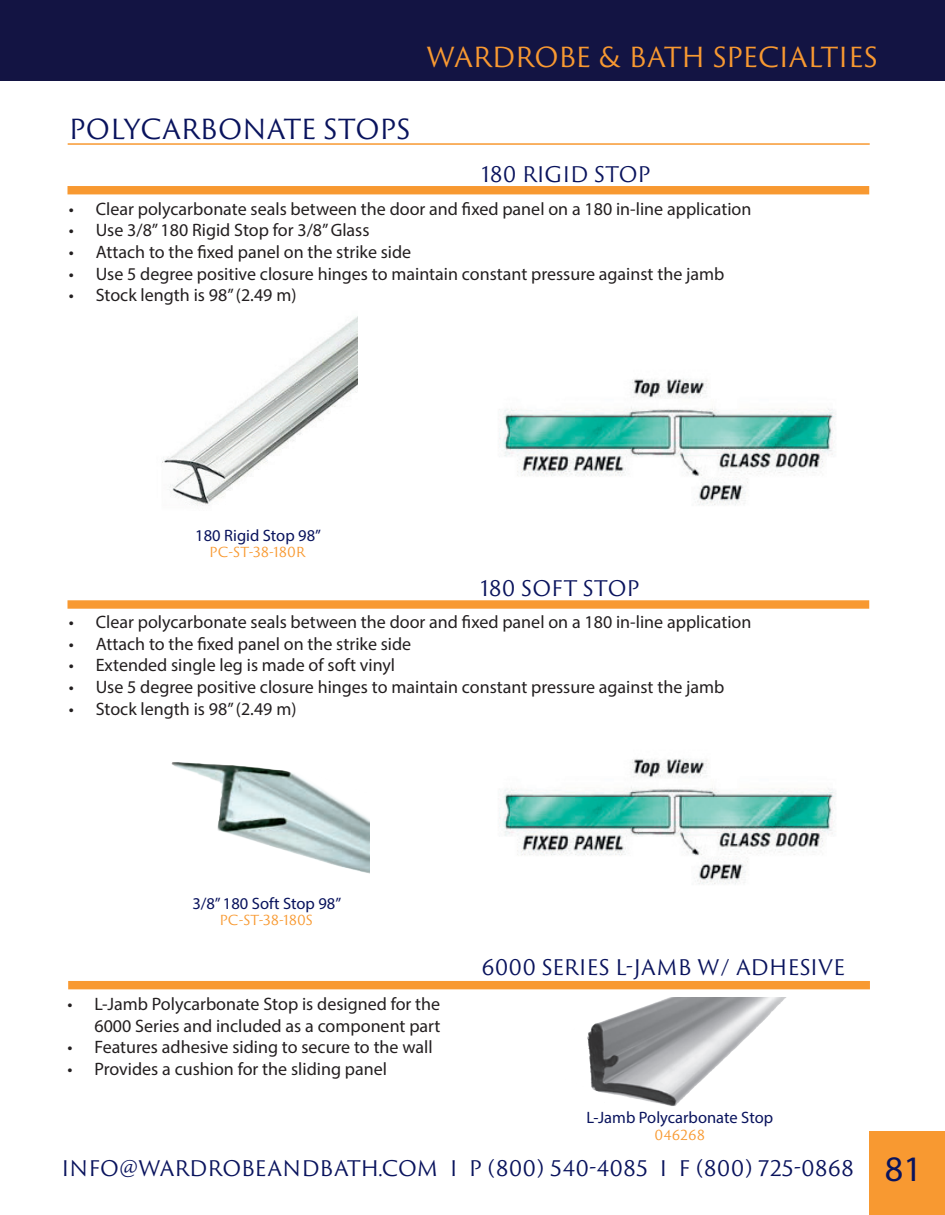
<style>
.page{position:relative;width:945px;height:1215px;background:#fff}
.page>*{position:absolute;margin:0;border:0;box-sizing:border-box;transform-origin:0 0}
.t1{font:27px "Trajan Sans Pro";letter-spacing:-.01em;color:#f89931}
.t2{font:27px "Trajan Sans Pro";letter-spacing:-.005em;color:#09135d}
.t3{font:21px "Trajan Sans Pro";color:#09135d}
.t4{font:18px/21.6px "Myriad Pro";color:#231f20;text-align:right}
.t5{font:16.5px "Myriad Pro";color:#09135d}
.t6{font:13.5px "Trajan Sans Pro";letter-spacing:.005em;color:#f89931}
.s1{font-family:"Myriad Pro";font-size:36px}
</style>
<div class="page">
<div style="left:14px;top:0;width:931px;height:80px;background:#131443"></div>
<div style="left:0;top:0;width:14px;height:80px;background:#131443"></div>
<hr style="left:68px;top:143px;width:802px;height:2px;background:#f89931">
<div style="left:869px;top:1131px;width:76px;height:84px;background:#f89931"></div>
<img style="left:587px;top:997px;width:200px;height:109px">
<img style="left:162px;top:316px;width:196px;height:190px">
<img style="left:499px;top:378px;width:337px;height:128px">
<img style="left:499px;top:758px;width:337px;height:127px">
<div style="left:68px;top:600px;width:801px;height:9px;background:#f89931;border:2px solid #f89931"></div>
<div style="left:68px;top:186px;width:801px;height:8px;background:#f89931"></div>
<div style="left:68px;top:981px;width:802px;height:8px;background:#f89931"></div>
<img style="left:171px;top:762px;width:198px;height:112px">
<h1 class="t1" style="left:426px;top:38px;width:453px">WARDROBE &amp; BATH SPECIALTIES</h1>
<h1 class="t2" style="left:69px;top:110px;width:343px">POLYCARBONATE STOPS</h1>
<p class="t3" style="left:482px;top:159px;width:171px">180 RIGID STOP</p>
<p class="t4" style="left:69px;top:198px;width:684px">• Clear polycarbonate seals between the door and fixed panel on a 180 in-line application</p>
<p class="t4" style="left:69px;top:219px;width:302px">• Use 3/8” 180 Rigid Stop for 3/8” Glass</p>
<p class="t4" style="left:69px;top:241px;width:344px">• Attach to the fixed panel on the strike side</p>
<p class="t4" style="left:69px;top:263px;width:657px">• Use 5 degree positive closure hinges to maintain constant pressure against the jamb</p>
<p class="t4" style="left:69px;top:284px;width:229px">• Stock length is 98” (2.49 m)</p>
<p class="t5" style="left:195px;top:525px;width:127px">180 Rigid Stop 98”</p>
<p class="t6" style="left:209px;top:543px;width:98px">PC-ST-38-180R</p>
<p class="t3" style="left:481px;top:573px;width:160px">180 SOFT STOP</p>
<p class="t4" style="left:69px;top:611px;width:684px">• Clear polycarbonate seals between the door and fixed panel on a 180 in-line application</p>
<p class="t4" style="left:69px;top:633px;width:344px">• Attach to the fixed panel on the strike side</p>
<p class="t4" style="left:69px;top:654px;width:328px">• Extended single leg is made of soft vinyl</p>
<p class="t4" style="left:69px;top:676px;width:657px">• Use 5 degree positive closure hinges to maintain constant pressure against the jamb</p>
<p class="t4" style="left:69px;top:697px;width:229px">• Stock length is 98” (2.49 m)</p>
<p class="t5" style="left:192px;top:893px;width:150px">3/8” 180 Soft Stop 98”</p>
<p class="t6" style="left:219px;top:910px;width:95px">PC-ST-38-180S</p>
<p class="t4" style="left:68px;top:993px;width:375px">• L-Jamb Polycarbonate Stop is designed for the<br>6000 Series and included as a component part</p>
<p class="t4" style="left:68px;top:1036px;width:367px">• Features adhesive siding to secure to the wall</p>
<p class="t4" style="left:68px;top:1058px;width:321px">• Provides a cushion for the sliding panel</p>
<p class="t3" style="left:481px;top:952px;width:365px">6000 SERIES L-JAMB W/ ADHESIVE</p>
<p class="t5" style="left:586px;top:1107px;width:188px">L-Jamb Polycarbonate Stop</p>
<p class="t6" style="left:654px;top:1125px;width:52px">046268</p>
<p class="t3" style="left:61px;top:1153px;width:862px">INFO@WARDROBEANDBATH.COM I P (800) 540-4085 I F (800) 725-0868 <span class="s1">81</span></p>
</div>
